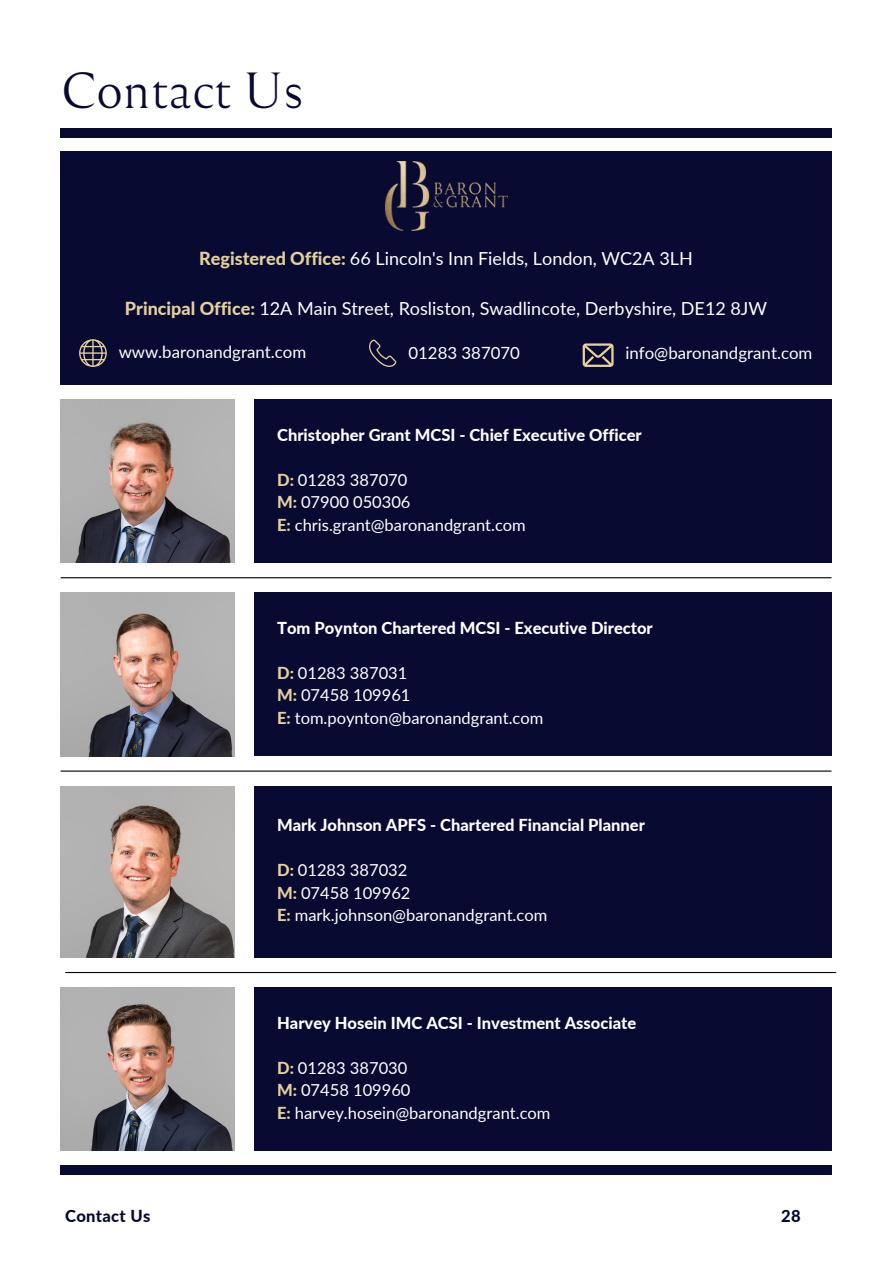
<style>
.page{position:relative;width:893px;height:1264px;background:#fff}
.page>*{position:absolute;margin:0;border:0;box-sizing:border-box;transform-origin:0 0}
.t1{font:47.25px "Reforma 1918 Blanca";color:#090a31}
.t2{font:18px "Lato";color:#fff}
.t3{font:16.8px "Lato";color:#fff}
.t4{font:16.5px/22.5px "Lato";color:#fff}
.t5{font:800 16.5px "Lato";color:#fff}
.t6{font:800 16.5px "Lato";letter-spacing:.02em;color:#090a31}
.s1{font-weight:800;color:#e3d09c}
</style>
<div class="page">
<div style="left:60px;top:1165px;width:771px;height:9px;background:#090a31"></div>
<div style="left:60px;top:128px;width:771px;height:9px;background:#090a31"></div>
<hr style="left:61px;top:577px;width:770px;height:1px;background:#000">
<hr style="left:61px;top:770px;width:770px;height:1px;background:#000">
<img style="left:60px;top:399px;width:175px;height:164px">
<div style="left:254px;top:399px;width:577px;height:163px;background:#090a31"></div>
<img style="left:60px;top:593px;width:175px;height:163px">
<div style="left:254px;top:593px;width:577px;height:163px;background:#090a31"></div>
<img style="left:60px;top:786px;width:175px;height:171px">
<div style="left:254px;top:786px;width:577px;height:171px;background:#090a31"></div>
<hr style="left:66px;top:971px;width:769px;height:2px;background:#000">
<div style="left:60px;top:152px;width:771px;height:233px;background:#090a31"></div>
<svg style="left:79px;top:339px;width:28px;height:28px"></svg>
<svg style="left:369px;top:340px;width:27px;height:27px"></svg>
<svg style="left:582px;top:343px;width:31px;height:24px"></svg>
<img style="left:386px;top:161px;width:121px;height:69px">
<div style="left:254px;top:987px;width:577px;height:163px;background:#090a31"></div>
<img style="left:60px;top:987px;width:175px;height:163px">
<h1 class="t1" style="left:60px;top:57px;width:245px">Contact Us</h1>
<p class="t2" style="left:199px;top:247px;width:495px"><span class="s1">Registered Office:</span> 66 Lincoln's Inn Fields, London, WC2A 3LH</p>
<p class="t2" style="left:125px;top:297px;width:643px"><span class="s1">Principal Office:</span> 12A Main Street, Rosliston, Swadlincote, Derbyshire, DE12 8JW</p>
<p class="t3" style="left:119px;top:342px;width:189px">www.baronandgrant.com</p>
<p class="t3" style="left:408px;top:342px;width:113px">01283 387070</p>
<p class="t3" style="left:625px;top:342px;width:188px">info@baronandgrant.com</p>
<p class="t5" style="left:277px;top:424px;width:366px">Christopher Grant MCSI - Chief Executive Officer</p>
<p class="t4" style="left:277px;top:468px;width:250px"><span class="s1">D:</span> 01283 387070<br><span class="s1">M:</span> 07900 050306<br><span class="s1">E:</span> chris.grant@baronandgrant.com</p>
<p class="t5" style="left:277px;top:617px;width:377px">Tom Poynton Chartered MCSI - Executive Director</p>
<p class="t4" style="left:277px;top:661px;width:268px"><span class="s1">D:</span> 01283 387031<br><span class="s1">M:</span> 07458 109961<br><span class="s1">E:</span> tom.poynton@baronandgrant.com</p>
<p class="t5" style="left:277px;top:815px;width:369px">Mark Johnson APFS - Chartered Financial Planner</p>
<p class="t4" style="left:277px;top:858px;width:272px"><span class="s1">D:</span> 01283 387032<br><span class="s1">M:</span> 07458 109962<br><span class="s1">E:</span> mark.johnson@baronandgrant.com</p>
<p class="t5" style="left:277px;top:1012px;width:360px">Harvey Hosein IMC ACSI - Investment Associate</p>
<p class="t4" style="left:277px;top:1056px;width:275px"><span class="s1">D:</span> 01283 387030<br><span class="s1">M:</span> 07458 109960<br><span class="s1">E:</span> harvey.hosein@baronandgrant.com</p>
<p class="t6" style="left:65px;top:1206px;width:87px">Contact Us</p>
<p class="t6" style="left:781px;top:1206px;width:21px">28</p>
</div>
